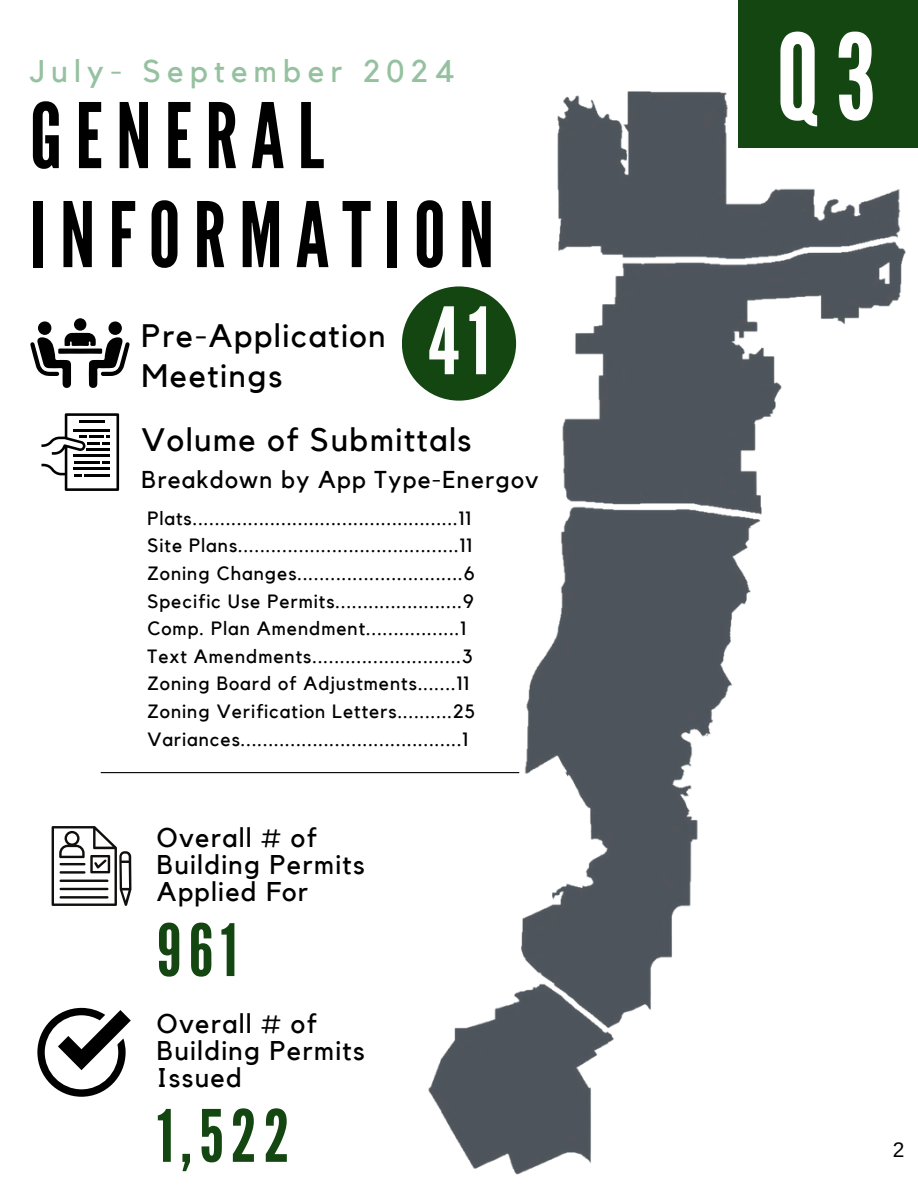
<style>
.page{position:relative;width:918px;height:1188px;background:#fff}
.page>*{position:absolute;margin:0;border:0;box-sizing:border-box;transform-origin:0 0}
.t1{font:118.65px "League Gothic";color:#fff}
.t2{font:92.4px "League Gothic";color:#fdfdfd}
.t3{font:90px/99px "League Gothic";letter-spacing:.145em;color:#000}
.t4{font:72px "League Gothic";letter-spacing:.1em;color:#134611}
.t5{font:32.4px/39.9px "Kollektif";letter-spacing:.05em;color:#000}
.t6{font:31.35px "Kollektif";letter-spacing:.2em;color:#96c1a0}
.t7{font:27px/27px "Kollektif";letter-spacing:.05em;color:#000}
.t8{font:24.3px "Kollektif";letter-spacing:.05em;color:#000}
.t9{font:21px "Arimo";color:#000}
.t10{font:19.2px "Kollektif";letter-spacing:.05em;color:#000}
</style>
<div class="page">
<img style="left:284px;top:91px;width:622px;height:1084px">
<div style="left:738px;top:0;width:180px;height:148px;background:#134611"></div>
<svg style="left:30px;top:333px;width:100px;height:55px"></svg>
<div style="left:108px;top:321px;width:14px;height:14px;background:#020202;border-radius:50%"></div>
<div style="left:38px;top:321px;width:13px;height:14px;background:#020202;border-radius:50%"></div>
<div style="left:74px;top:318px;width:12px;height:13px;background:#020202;border-radius:50%"></div>
<svg style="left:41px;top:413px;width:78px;height:78px"></svg>
<hr style="left:74px;top:429px;width:36px;height:2px;background:#000">
<svg style="left:52px;top:826px;width:79px;height:80px"></svg>
<hr style="left:60px;top:863px;width:25px;height:2px;background:#100f0d">
<hr style="left:60px;top:871px;width:25px;height:3px;background:#100f0d">
<hr style="left:60px;top:880px;width:48px;height:2px;background:#100f0d">
<hr style="left:60px;top:888px;width:48px;height:2px;background:#100f0d">
<hr style="left:60px;top:896px;width:48px;height:3px;background:#100f0d">
<hr style="left:101px;top:772px;width:418px;height:1px;background:#000">
<svg style="left:37px;top:1008px;width:94px;height:89px"></svg>
<div style="left:402px;top:286px;width:114px;height:115px;background:#134611;border-radius:50%"></div>
<p class="t6" style="left:30px;top:57px;width:426px">July- September 2024</p>
<p class="t3" style="left:30px;top:88px;width:466px">GENERAL<br>INFORMATION</p>
<p class="t5" style="left:142px;top:317px;width:246px">Pre-Application<br>Meetings</p>
<p class="t2" style="left:428px;top:288px;width:63px">41</p>
<p class="t5" style="left:142px;top:421px;width:331px">Volume of Submittals</p>
<p class="t8" style="left:142px;top:468px;width:399px">Breakdown by App Type-Energov</p>
<p class="t10" style="left:147px;top:509px;width:325px">Plats................................................11</p>
<p class="t10" style="left:147px;top:537px;width:326px">Site Plans........................................11</p>
<p class="t10" style="left:147px;top:564px;width:329px">Zoning Changes..............................6</p>
<h2 class="t10" style="left:147px;top:592px;width:328px">Specific Use Permits.......................9</h2>
<p class="t10" style="left:147px;top:620px;width:320px">Comp. Plan Amendment.................1</p>
<h4 class="t10" style="left:147px;top:647px;width:327px">Text Amendments...........................3</h4>
<p class="t10" style="left:147px;top:675px;width:323px">Zoning Board of Adjustments.......11</p>
<h4 class="t10" style="left:147px;top:702px;width:329px">Zoning Verification Letters..........25</h4>
<h5 class="t10" style="left:147px;top:730px;width:322px">Variances........................................1</h5>
<p class="t7" style="left:157px;top:825px;width:209px">Overall # of<br>Building Permits<br>Applied For</p>
<h1 class="t4" style="left:157px;top:909px;width:82px">961</h1>
<p class="t7" style="left:157px;top:1011px;width:209px">Overall # of<br>Building Permits<br>Issued</p>
<h4 class="t4" style="left:157px;top:1095px;width:134px">1,522</h4>
<p class="t1" style="left:777px;top:9px;width:101px">Q3</p>
<h5 class="t9" style="left:893px;top:1138px;width:13px">2</h5>
</div>
